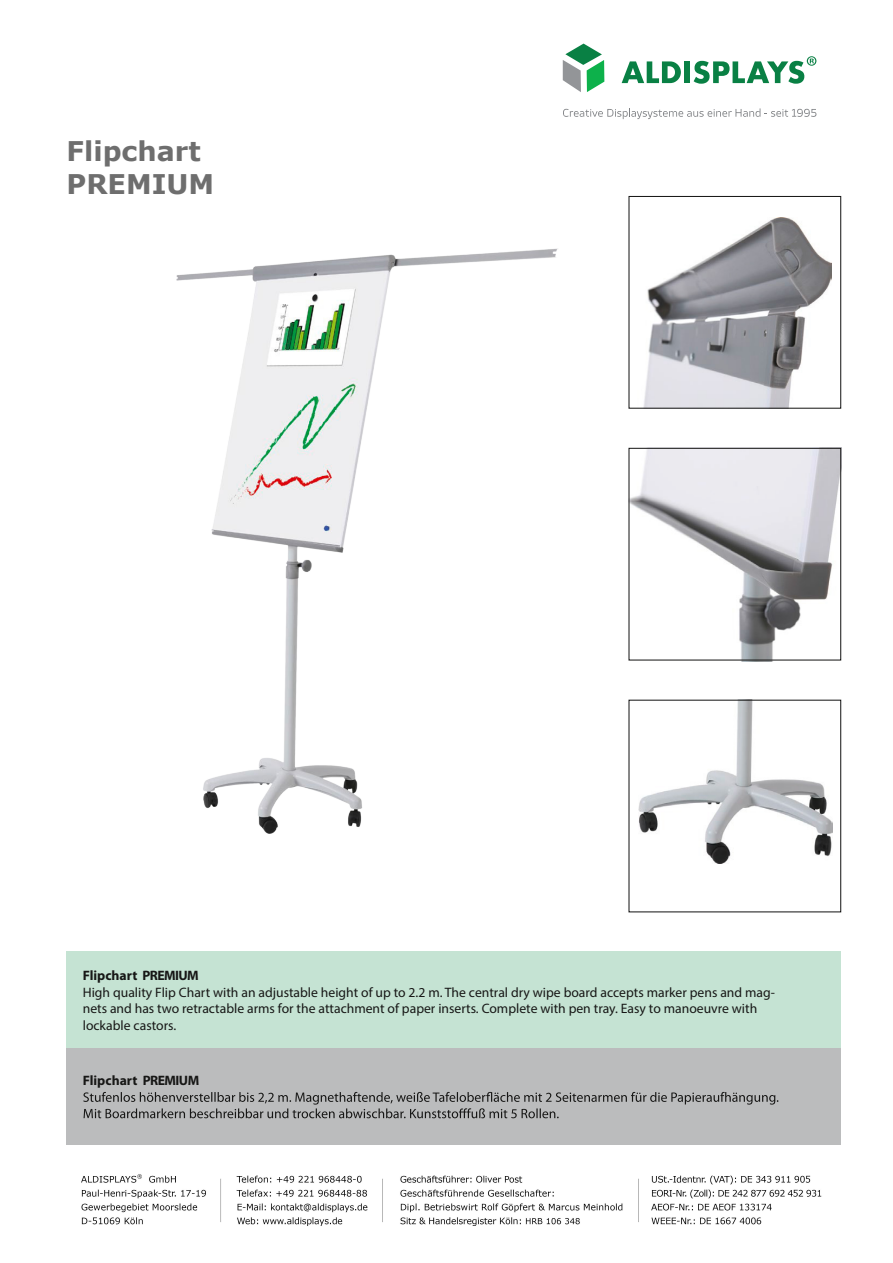
<style>
.page{position:relative;width:893px;height:1263px;background:#fff}
.page>*{position:absolute;margin:0;border:0;box-sizing:border-box;transform-origin:0 0}
.t1{font:700 27.15px/32.5px "Verdana";color:#6e6e6e}
.t2{font:13.65px/16.4px "Myriad Pro";color:#171716}
.t3{font:700 13.65px "Myriad Pro";letter-spacing:-.005em;color:#171716}
.s1{font-weight:700}
</style>
<div class="page">
<svg style="left:622px;top:61px;width:59px;height:22px"></svg>
<div style="left:684px;top:61px;width:6px;height:22px;background:#098044"></div>
<svg style="left:694px;top:56px;width:122px;height:28px"></svg>
<svg style="left:563px;top:44px;width:41px;height:48px"></svg>
<svg style="left:563px;top:108px;width:253px;height:11px"></svg>
<div style="left:67px;top:951px;width:774px;height:97px;background:#c5e3d3"></div>
<div style="left:67px;top:1048px;width:774px;height:97px;background:#bbbcbd"></div>
<img style="left:643px;top:217px;width:189px;height:190px">
<img style="left:638px;top:702px;width:194px;height:161px">
<img style="left:628px;top:448px;width:214px;height:213px">
<div style="left:628px;top:196px;width:213px;height:213px;border:1px solid #171716"></div>
<div style="left:628px;top:448px;width:213px;height:212px;border:1px solid #171716"></div>
<svg style="left:83px;top:1092px;width:695px;height:26px"></svg>
<img style="left:177px;top:248px;width:381px;height:586px">
<img style="left:81px;top:1174px;width:741px;height:52px">
<p class="t1" style="left:67px;top:134px;width:149px">Flipchart<br>PREMIUM</p>
<p class="t2" style="left:83px;top:967px;width:694px"><span class="s1">Flipchart PREMIUM<br></span>High quality Flip Chart with an adjustable height of up to 2.2 m. The central dry wipe board accepts marker pens and mag&shy;nets and has two retractable arms for the attachment of paper inserts. Complete with pen tray. Easy to manoeuvre with lockable castors.</p>
<p class="t3" style="left:83px;top:1073px;width:118px">Flipchart PREMIUM</p>
</div>
